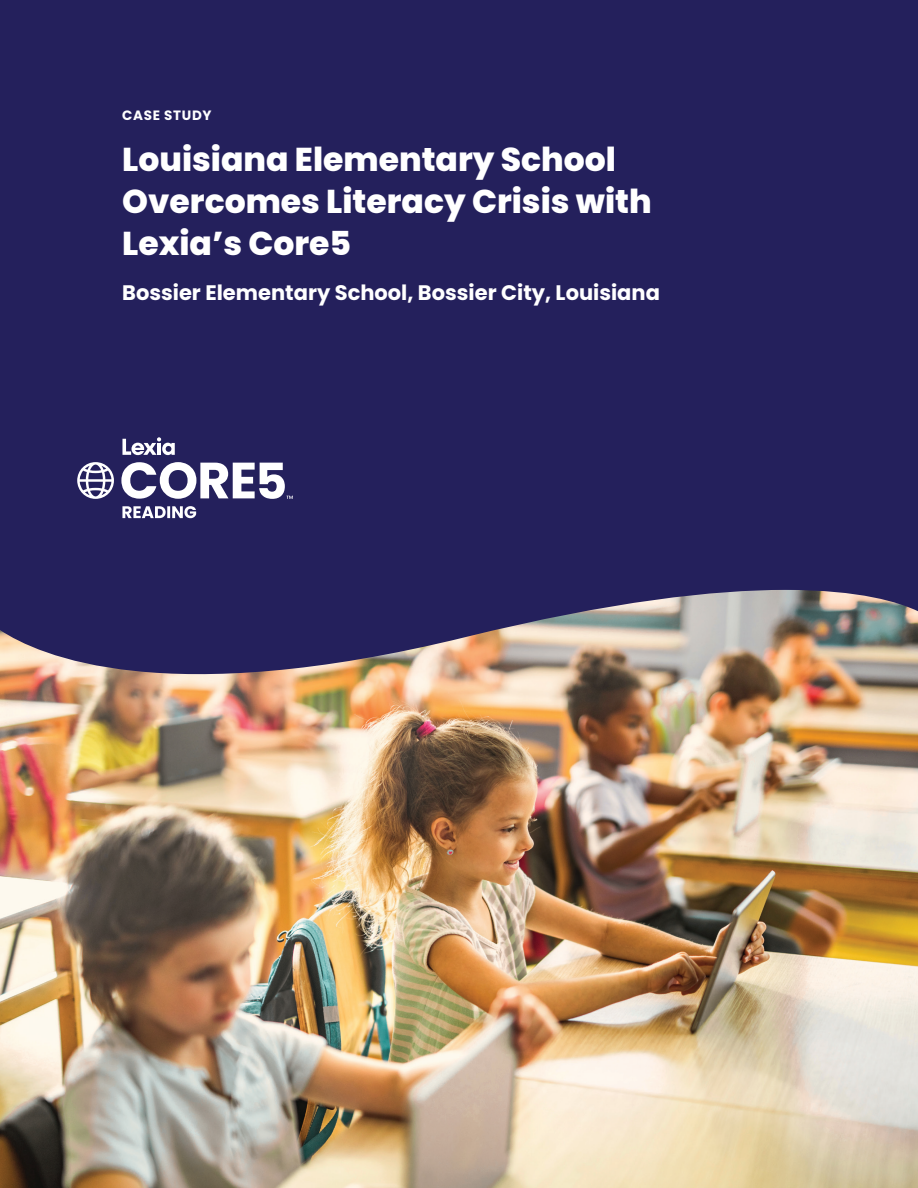
<style>
.page{position:relative;width:918px;height:1188px;background:#24205c}
.page>*{position:absolute;margin:0;border:0;box-sizing:border-box;transform-origin:0 0}
.t1{font:800 33px/42px "Poppins";color:#fff}
.t2{font:700 21px "Poppins";color:#fff}
.t3{font:700 13.5px "Poppins";letter-spacing:.05em;color:#fff}
</style>
<div class="page">
<img style="left:0;top:590px;width:918px;height:598px">
<svg style="left:122px;top:437px;width:53px;height:18px"></svg>
<svg style="left:122px;top:506px;width:74px;height:12px"></svg>
<svg style="left:77px;top:462px;width:37px;height:37px"></svg>
<svg style="left:121px;top:462px;width:172px;height:37px"></svg>
<p class="t3" style="left:122px;top:107px;width:91px">CASE STUDY</p>
<p class="t1" style="left:122px;top:139px;width:531px">Louisiana Elementary School<br>Overcomes Literacy Crisis with<br>Lexia’s Core5</p>
<p class="t2" style="left:122px;top:280px;width:539px">Bossier Elementary School, Bossier City, Louisiana</p>
</div>
